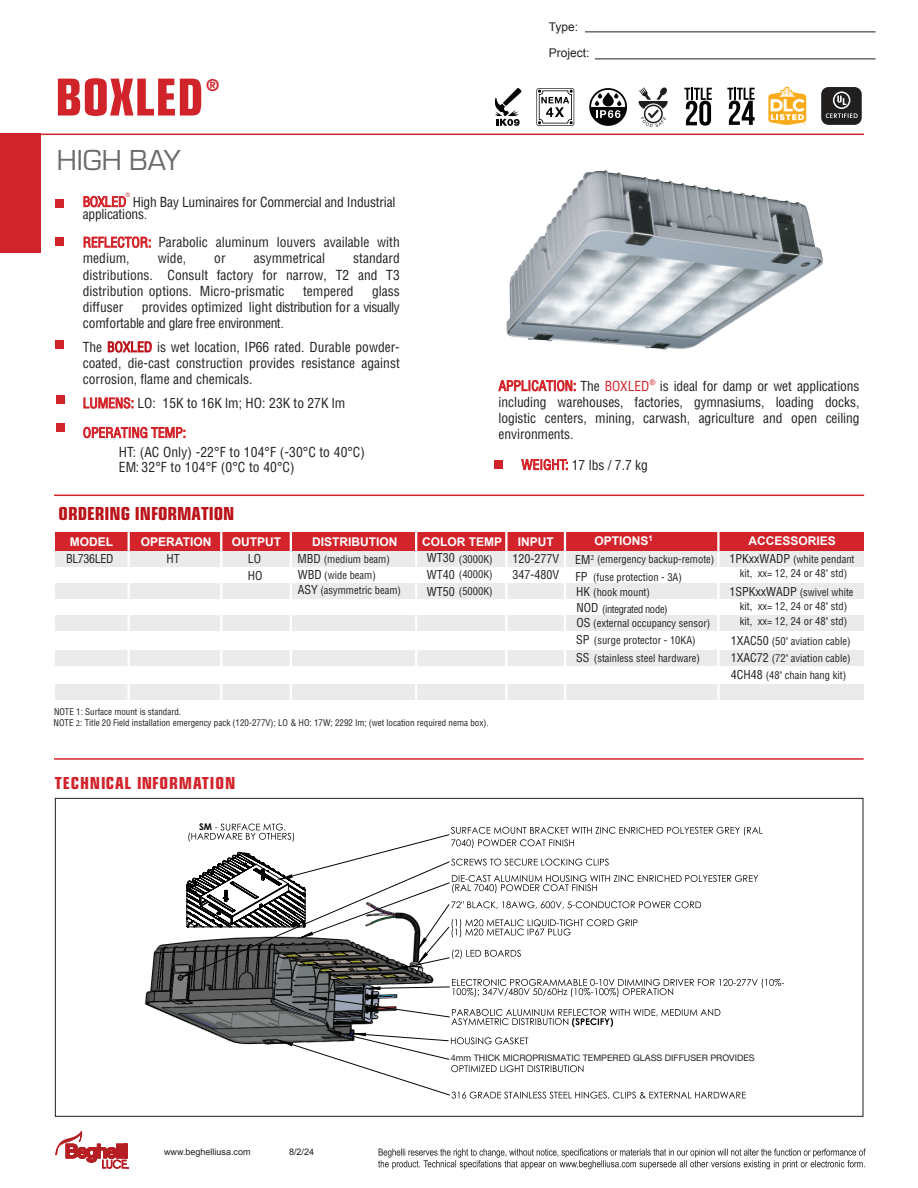
<style>
.page{position:relative;width:918px;height:1188px;background:#fff}
.page>*{position:absolute;margin:0;border:0;box-sizing:border-box;transform-origin:0 0}
.t1{font:700 condensed 51px "Eurostile";color:#d1232a}
.t2{font:30px "Eurostile";color:#6b6b6e}
.t3{font:19.5px "Eurostile Con Hea";color:#ba1319}
.t4{font:18px "Eurostile Con Hea";letter-spacing:.05em;color:#d3232b}
.t5{font:700 condensed 16.5px "Eurostile";color:#d1232a}
.t6{font:condensed 13.5px/16.2px "Helvetica LT Std";color:#231f20;text-align:justify}
.t7{font:condensed 13.5px/16.2px "Helvetica LT Std";letter-spacing:-.035em;color:#231f20}
.t8{font:condensed 13.5px/12.6px "Helvetica LT Std";letter-spacing:-.02em;color:#231f20}
.t9{font:700 12px "Arial";color:#fff}
.t10{font:condensed 12px/16.4px "Helvetica LT Std";color:#231f20}
.t11{font:12px/26.1px "Arial";color:#231f20}
.t12{font:condensed 12px "Helvetica LT Std";letter-spacing:-.03em;color:#231f20}
.t13{font:condensed 10.5px/15.8px "Helvetica LT Std";color:#231f20;text-align:center}
.t14{font:condensed 10.5px "Helvetica LT Std";letter-spacing:-.04em;color:#231f20}
.t15{font:700 9.3px "Century Gothic";color:#040503}
.t16{font:condensed 9px/11.7px "Helvetica LT Std";color:#231f20}
.t17{font:9px "Helvetica Neue LT Pro";color:#231f20}
.t18{font:9px "Arial";color:#231f20}
.t19{font:7.5px "Arial";color:#d1232a}
.t20{font:condensed 6px "Eurostile";color:#d1232a}
.s1{color:#d3242a}
.s2{font-size:12px}
.s3{color:#ba1319}
.s4{font-family:"Minion Pro";font-stretch:normal}
</style>
<div class="page">
<div style="left:55px;top:584px;width:808px;height:15px;background:#ecebeb"></div>
<div style="left:55px;top:615px;width:808px;height:16px;background:#ecebeb"></div>
<div style="left:55px;top:650px;width:808px;height:16px;background:#ecebeb"></div>
<div style="left:55px;top:684px;width:808px;height:16px;background:#ecebeb"></div>
<div style="left:55px;top:551px;width:808px;height:16px;background:#ecebeb"></div>
<div style="left:55px;top:532px;width:808px;height:19px;background:#d3232b"></div>
<hr style="left:2px;top:134px;width:862px;height:1px;background:#d1232a">
<hr style="left:54px;top:495px;width:810px;height:1px;background:#d1232a">
<hr style="left:54px;top:758px;width:810px;height:2px;background:#d1232a">
<div style="left:0;top:134px;width:41px;height:119px;background:#d1232a"></div>
<div style="left:55px;top:199px;width:9px;height:8px;background:#d1232a"></div>
<div style="left:55px;top:340px;width:9px;height:9px;background:#d1232a"></div>
<div style="left:55px;top:237px;width:9px;height:8px;background:#d1232a"></div>
<div style="left:57px;top:423px;width:8px;height:9px;background:#d1232a"></div>
<hr style="left:585px;top:32px;width:291px;height:1px;background:#231f20">
<hr style="left:595px;top:59px;width:281px;height:1px;background:#231f20">
<svg style="left:378px;top:1148px;width:488px;height:21px"></svg>
<svg style="left:56px;top:1132px;width:72px;height:36px"></svg>
<hr style="left:564px;top:527px;width:2px;height:173px;background:#fff">
<hr style="left:717px;top:527px;width:3px;height:173px;background:#fff">
<hr style="left:220px;top:527px;width:2px;height:173px;background:#fff">
<hr style="left:290px;top:527px;width:2px;height:173px;background:#fff">
<hr style="left:415px;top:527px;width:2px;height:173px;background:#fff">
<hr style="left:505px;top:527px;width:3px;height:173px;background:#fff">
<hr style="left:128px;top:527px;width:2px;height:173px;background:#fff">
<img style="left:506px;top:170px;width:317px;height:180px">
<div style="left:56px;top:395px;width:9px;height:8px;background:#d1232a"></div>
<div style="left:494px;top:461px;width:8px;height:8px;background:#d1232a"></div>
<svg style="left:684px;top:88px;width:28px;height:38px"></svg>
<img style="left:145px;top:942px;width:36px;height:78px">
<svg style="left:189px;top:824px;width:105px;height:10px"></svg>
<svg style="left:451px;top:827px;width:312px;height:21px"></svg>
<svg style="left:451px;top:1009px;width:269px;height:18px"></svg>
<svg style="left:451px;top:901px;width:250px;height:8px"></svg>
<svg style="left:452px;top:919px;width:186px;height:18px"></svg>
<svg style="left:452px;top:950px;width:69px;height:8px"></svg>
<svg style="left:452px;top:875px;width:306px;height:18px"></svg>
<svg style="left:451px;top:1037px;width:77px;height:7px"></svg>
<svg style="left:452px;top:979px;width:332px;height:18px"></svg>
<svg style="left:452px;top:1092px;width:294px;height:7px"></svg>
<svg style="left:451px;top:1065px;width:132px;height:7px"></svg>
<svg style="left:451px;top:859px;width:158px;height:7px"></svg>
<svg style="left:188px;top:834px;width:262px;height:262px"></svg>
<svg style="left:181px;top:851px;width:247px;height:195px"></svg>
<svg style="left:589px;top:88px;width:38px;height:38px"></svg>
<svg style="left:727px;top:88px;width:28px;height:37px"></svg>
<svg style="left:536px;top:88px;width:38px;height:38px"></svg>
<svg style="left:494px;top:88px;width:28px;height:38px"></svg>
<svg style="left:768px;top:87px;width:38px;height:38px"></svg>
<svg style="left:821px;top:87px;width:41px;height:38px;background:#434040"></svg>
<svg style="left:638px;top:87px;width:30px;height:40px"></svg>
<h1 class="t1" style="left:55px;top:66px;width:150px">BOXLED</h1>
<p class="t5" style="left:206px;top:75px;width:15px">®</p>
<h2 class="t2" style="left:57px;top:139px;width:125px">HIGH BAY</h2>
<p class="t20" style="left:125px;top:192px;width:6px">®</p>
<p class="t8" style="left:83px;top:195px;width:314px"><span class="s1">BOXLED</span> High Bay Luminaires for Commercial and Industrial applications<span class="s2">.</span></p>
<p class="t6" style="left:83px;top:234px;width:318px"><span class="s1">REFLECTOR:</span> Parabolic aluminum louvers available with medium,</p>
<p class="t6" style="left:83px;top:250px;width:318px;text-indent:270px">standard distributions. Consult factory for narrow, T2 and T3 distribution options. Micro-prismatic</p>
<p class="t6" style="left:158px;top:250px;width:30px">wide,</p>
<p class="t6" style="left:214px;top:250px;width:13px">or</p>
<p class="t6" style="left:254px;top:250px;width:73px">asymmetrical</p>
<p class="t6" style="left:303px;top:283px;width:52px">tempered</p>
<p class="t6" style="left:372px;top:283px;width:29px">glass</p>
<p class="t7" style="left:83px;top:299px;width:318px;text-indent:59px">provides optimized light distribution for a visually comfortable and glare free environment<span class="s2">.</span></p>
<p class="t6" style="left:83px;top:339px;width:318px">The <span class="s3">BOXLED</span> is wet location, IP66 rated. Durable powder&shy;coated, die-cast construction provides resistance against corrosion, flame and chemicals.</p>
<p class="t6" style="left:83px;top:388px;width:264px;line-height:29.5px"><span class="s1">LUMENS:</span> LO: 15K to 16K lm; HO: 23K to 27K lm<br><span class="s1">OPERATING TEMP:</span></p>
<p class="t6" style="left:83px;top:299px;width:42px">diffuser</p>
<p class="t6" style="left:119px;top:445px;width:248px;line-height:15px">HT: (AC Only) -22°F to 104°F (-30°C to 40°C)<br>EM: 32°F to 104°F (0°C to 40°C)</p>
<p class="t11" style="left:549px;top:14px;width:42px">Type:<br>Project:</p>
<p class="t19" style="left:650px;top:377px;width:7px">®</p>
<p class="t6" style="left:499px;top:378px;width:362px"><span class="s1">APPLICATION:</span> The <span class="s1">BOXLED</span> is ideal for damp or wet applications including warehouses, factories, gymnasiums, loading docks, logistic centers, mining, carwash, agriculture and open ceiling environments.</p>
<p class="t6" style="left:521px;top:457px;width:128px"><span class="s1">WEIGHT:</span> 17 lbs / 7.7 kg</p>
<h3 class="t3" style="left:59px;top:500px;width:177px">ORDERING INFORMATION</h3>
<p class="t9" style="left:70px;top:534px;width:45px">MODEL</p>
<p class="t9" style="left:141px;top:534px;width:72px">OPERATION</p>
<p class="t9" style="left:232px;top:534px;width:51px">OUTPUT</p>
<p class="t9" style="left:312px;top:534px;width:87px">DISTRIBUTION</p>
<p class="t9" style="left:422px;top:534px;width:82px">COLOR TEMP</p>
<p class="t9" style="left:518px;top:534px;width:37px">INPUT</p>
<p class="t9" style="left:594px;top:533px;width:60px">OPTIONS<sup>1</sup></p>
<p class="t12" style="left:66px;top:551px;width:49px">BL736LED</p>
<p class="t10" style="left:167px;top:551px;width:15px">HT</p>
<p class="t10" style="left:248px;top:550px;width:15px">LO</p>
<p class="t13" style="left:297px;top:551px;width:105px;text-align:left"><span class="s2">MBD</span> (medium beam)<br><span class="s2">WBD</span> (wide beam)<br><span class="s2">ASY</span> (asymmetric beam)</p>
<p class="t10" style="left:248px;top:567px;width:16px">HO</p>
<p class="t13" style="left:427px;top:551px;width:67px;text-align:right"><span class="s2">WT30</span> (3000K) (4000K)</p>
<p class="t13" style="left:459px;top:584px;width:35px">(5000K)</p>
<p class="t10" style="left:427px;top:567px;width:29px">WT40<br>WT50</p>
<p class="t10" style="left:512px;top:551px;width:48px;line-height:15.6px">120-277V<br>347-480V</p>
<p class="t10" style="left:575px;top:551px;width:21px">EM<sup>2</sup></p>
<p class="t13" style="left:597px;top:551px;width:119px">(emergency backup-remote)</p>
<p class="t14" style="left:602px;top:602px;width:67px">(integrated node)</p>
<p class="t10" style="left:575px;top:569px;width:13px">FP</p>
<p class="t10" style="left:576px;top:600px;width:23px">NOD</p>
<p class="t13" style="left:593px;top:569px;width:90px">(fuse protection - 3A)</p>
<p class="t13" style="left:576px;top:584px;width:75px"><span class="s2">HK</span> (hook mount)</p>
<p class="t13" style="left:594px;top:632px;width:103px">(surge protector - 10KA)</p>
<p class="t13" style="left:577px;top:615px;width:135px"><span class="s2">OS</span> (external occupancy sensor)</p>
<p class="t13" style="left:576px;top:650px;width:125px"><span class="s2">SS</span> (stainless steel hardware)</p>
<p class="t10" style="left:576px;top:631px;width:15px">SP</p>
<p class="t16" style="left:54px;top:706px;width:436px">NOTE 1: Surface mount is standard.<br>NOTE <span class="s4">2</span>: Title 20 Field installation emergency pack (120-277V); LO &amp; HO: 17W; 2292 lm; (wet location required nema box).</p>
<p class="t9" style="left:749px;top:533px;width:89px">ACCESSORIES</p>
<p class="t13" style="left:729px;top:552px;width:127px;line-height:13.8px"><span class="s2">1PKxxWADP</span> (white pendant kit, xx= 12, 24 or 48" std)</p>
<p class="t13" style="left:729px;top:585px;width:126px;line-height:13.8px"><span class="s2">1SPKxxWADP</span> (swivel white kit, xx= 12, 24 or 48" std)</p>
<p class="t13" style="left:740px;top:613px;width:109px">kit, xx= 12, 24 or 48" std)</p>
<p class="t13" style="left:731px;top:650px;width:122px"><span class="s2">1XAC72</span> (72" aviation cable)</p>
<p class="t13" style="left:731px;top:633px;width:122px"><span class="s2">1XAC50</span> (50" aviation cable)</p>
<p class="t13" style="left:731px;top:668px;width:117px"><span class="s2">4CH48</span> (48" chain hang kit)</p>
<h3 class="t4" style="left:55px;top:770px;width:182px">TECHNICAL INFORMATION</h3>
<p class="t15" style="left:199px;top:820px;width:15px">SM</p>
<p class="t18" style="left:164px;top:1146px;width:88px">www.beghelliusa.com</p>
<p class="t18" style="left:289px;top:1146px;width:27px">8/2/24</p>
<p class="t17" style="left:451px;top:1052px;width:305px">4mm THICK MICROPRISMATIC TEMPERED GLASS DIFFUSER PROVIDES</p>
</div>
